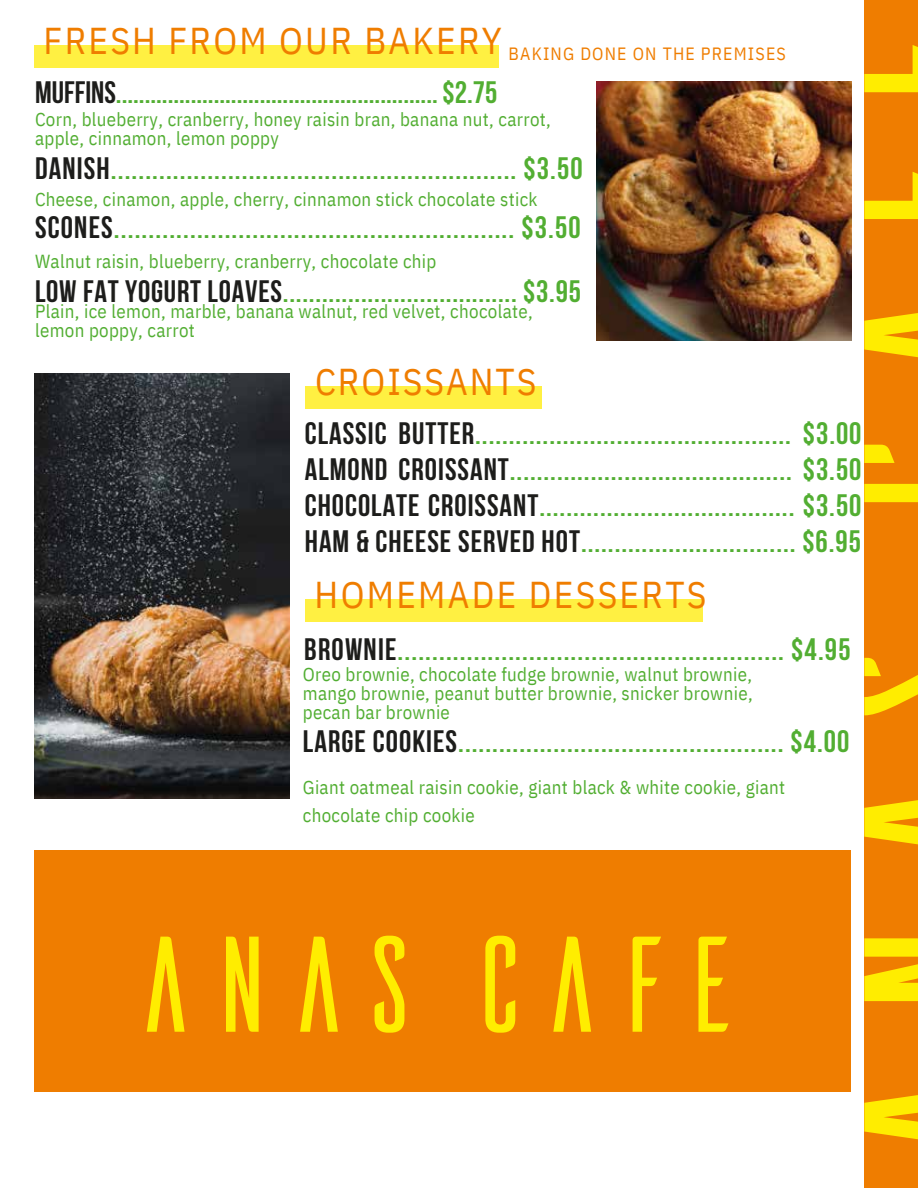
<style>
.page{position:relative;width:918px;height:1188px;background:#fff}
.page>*{position:absolute;margin:0;border:0;box-sizing:border-box;transform-origin:0 0}
.t1{font:37.35px "IBM Plex Sans Cond";letter-spacing:.06em;color:#ef7d00}
.t2{font:700 30.9px/36px "Bebas Neue";letter-spacing:.03em;color:#52ae32;text-align:justify}
.t3{font:700 30.9px "Bebas Neue";color:#52ae32}
.t4{font:18.9px/19.2px "IBM Plex Sans Cond";letter-spacing:.015em;color:#52ae32}
.t5{font:17.7px "IBM Plex Sans Cond";letter-spacing:.065em;color:#ef7d00}
.s1{color:#1d1d1b}
</style>
<div class="page">
<div style="left:34px;top:45px;width:465px;height:22px;background:#fff042"></div>
<div style="left:305px;top:599px;width:398px;height:22px;background:#fff042"></div>
<div style="left:306px;top:386px;width:236px;height:22px;background:#fff042"></div>
<div style="left:864px;top:0;width:54px;height:1188px;background:#ef7d00"></div>
<svg style="left:864px;top:1095px;width:54px;height:44px"></svg>
<svg style="left:864px;top:938px;width:54px;height:63px"></svg>
<svg style="left:864px;top:800px;width:54px;height:44px"></svg>
<svg style="left:864px;top:658px;width:54px;height:57px"></svg>
<svg style="left:864px;top:445px;width:54px;height:57px"></svg>
<svg style="left:864px;top:313px;width:54px;height:44px"></svg>
<svg style="left:864px;top:172px;width:54px;height:47px"></svg>
<svg style="left:864px;top:45px;width:54px;height:47px"></svg>
<img style="left:596px;top:81px;width:255px;height:260px">
<img style="left:34px;top:373px;width:255px;height:426px">
<div style="left:34px;top:851px;width:816px;height:240px;background:#ef7d00"></div>
<svg style="left:147px;top:937px;width:38px;height:95px"></svg>
<svg style="left:226px;top:937px;width:33px;height:95px"></svg>
<svg style="left:300px;top:937px;width:38px;height:95px"></svg>
<svg style="left:375px;top:936px;width:29px;height:97px"></svg>
<svg style="left:485px;top:936px;width:30px;height:97px"></svg>
<svg style="left:553px;top:937px;width:38px;height:95px"></svg>
<svg style="left:633px;top:937px;width:28px;height:95px"></svg>
<svg style="left:698px;top:937px;width:31px;height:95px"></svg>
<p class="t1" style="left:44px;top:16px;width:460px">FRESH FROM OUR BAKERY</p>
<h1 class="t5" style="left:509px;top:42px;width:279px">BAKING DONE ON THE PREMISES</h1>
<p class="t3" style="left:35px;top:80px;width:464px"><span class="s1">MUFFINS</span>........................................................$2.75</p>
<h2 class="t4" style="left:35px;top:110px;width:517px">Corn, blueberry, cranberry, honey raisin bran, banana nut, carrot, apple, cinnamon, lemon poppy</h2>
<h1 class="t2" style="left:35px;top:153px;width:549px"><span class="s1">DANISH</span>........................................................... $3.50</h1>
<h2 class="t4" style="left:35px;top:190px;width:504px">Cheese, cinamon, apple, cherry, cinnamon stick chocolate stick</h2>
<p class="t2" style="left:35px;top:212px;width:547px"><span class="s1">SCONES</span>.......................................................... $3.50</p>
<p class="t4" style="left:35px;top:251px;width:403px">Walnut raisin, blueberry, cranberry, chocolate chip</p>
<p class="t2" style="left:35px;top:276px;width:547px"><span class="s1">LOW FAT YOGURT LOAVES</span>.................................... $3.95</p>
<p class="t4" style="left:35px;top:301px;width:499px">Plain, ice lemon, marble, banana walnut, red velvet, chocolate, lemon poppy, carrot</p>
<p class="t1" style="left:315px;top:357px;width:223px">CROISSANTS</p>
<p class="t2" style="left:305px;top:418px;width:558px"><span class="s1">CLASSIC BUTTER</span>............................................... $3.00<br><span class="s1">ALMOND CROISSANT</span>.......................................... $3.50<br><span class="s1">CHOCOLATE CROISSANT</span>...................................... $3.50<br><span class="s1">HAM &amp; CHEESE SERVED HOT</span>................................ $6.95</p>
<p class="t1" style="left:315px;top:570px;width:393px">HOMEMADE DESSERTS</p>
<p class="t2" style="left:304px;top:634px;width:548px"><span class="s1">BROWNIE</span>........................................................ $4.95</p>
<p class="t4" style="left:303px;top:664px;width:451px;text-align:justify">Oreo brownie, chocolate fudge brownie, walnut brownie, mango brownie, peanut butter brownie, snicker brownie, pecan bar brownie</p>
<p class="t2" style="left:303px;top:726px;width:548px"><span class="s1">LARGE COOKIES</span>................................................ $4.00</p>
<p class="t4" style="left:303px;top:778px;width:484px">Giant oatmeal raisin cookie, giant black &amp; white cookie, giant</p>
<p class="t4" style="left:303px;top:806px;width:173px">chocolate chip cookie</p>
</div>
